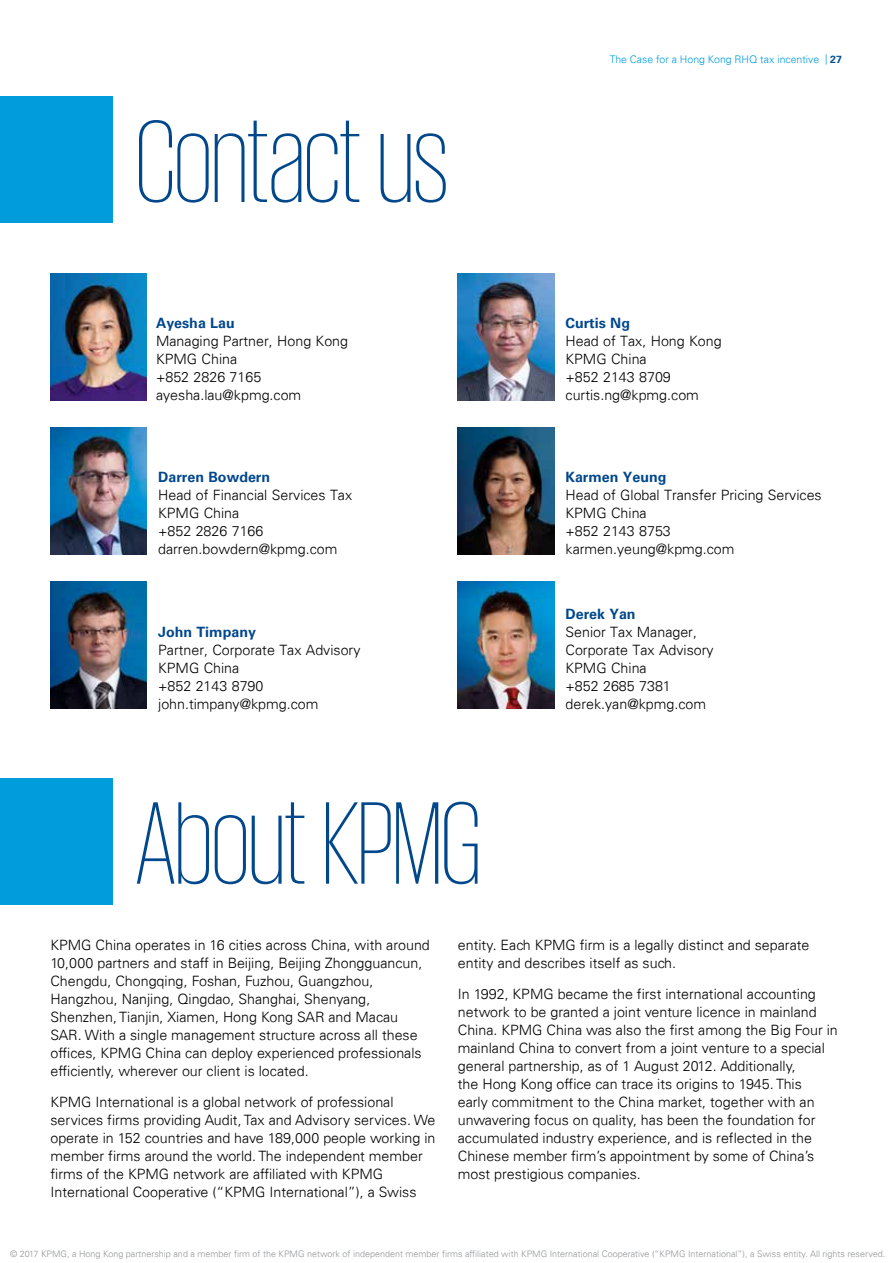
<style>
.page{position:relative;width:893px;height:1263px;background:#fff}
.page>*{position:absolute;margin:0;border:0;box-sizing:border-box;transform-origin:0 0}
.t1{font:200 120px "KPMG";letter-spacing:-.01em;color:#00478c}
.t2{font:300 14.25px/18px "Univers 45";color:#000}
.t3{font:700 14.25px "Univers 65";color:#00478c}
.t4{font:300 10.5px "Univers 45";color:#009cdc}
.t5{font:300 9px "Univers 45";color:#939598}
.s1{font-family:"Univers 65";font-weight:700;color:#004e98}
</style>
<div class="page">
<div style="left:0;top:96px;width:113px;height:126px;background:#009cdc"></div>
<div style="left:0;top:778px;width:113px;height:126px;background:#009cdc"></div>
<img style="left:458px;top:274px;width:96px;height:127px">
<img style="left:50px;top:428px;width:97px;height:127px">
<img style="left:458px;top:428px;width:96px;height:127px">
<img style="left:50px;top:581px;width:97px;height:127px">
<img style="left:50px;top:274px;width:97px;height:127px">
<img style="left:458px;top:581px;width:96px;height:127px">
<h1 class="t1" style="left:136px;top:105px;width:315px">Contact us</h1>
<p class="t3" style="left:156px;top:315px;width:80px">Ayesha Lau</p>
<p class="t2" style="left:156px;top:332px;width:194px">Managing Partner, Hong Kong<br>KPMG China<br>+852 2826 7165 ayesha.lau@kpmg.com</p>
<p class="t3" style="left:158px;top:469px;width:114px">Darren Bowdern</p>
<p class="t2" style="left:158px;top:486px;width:196px">Head of Financial Services Tax<br>KPMG China<br>+852 2826 7166 darren.bowdern@kpmg.com</p>
<p class="t3" style="left:158px;top:623px;width:99px">John Timpany</p>
<p class="t2" style="left:158px;top:641px;width:204px">Partner, Corporate Tax Advisory<br>KPMG China<br>+852 2143 8790 john.timpany@kpmg.com</p>
<h1 class="t1" style="left:136px;top:786px;width:348px">About KPMG</h1>
<p class="t4" style="left:610px;top:53px;width:234px">The Case for a Hong Kong RHQ tax incentive | <span class="s1">27</span></p>
<p class="t3" style="left:566px;top:315px;width:66px">Curtis Ng</p>
<p class="t2" style="left:566px;top:332px;width:158px">Head of Tax, Hong Kong<br>KPMG China<br>+852 2143 8709 curtis.ng@kpmg.com</p>
<p class="t3" style="left:566px;top:469px;width:102px">Karmen Yeung</p>
<p class="t2" style="left:566px;top:486px;width:258px">Head of Global Transfer Pricing Services<br>KPMG China<br>+852 2143 8753 karmen.yeung@kpmg.com</p>
<p class="t3" style="left:566px;top:605px;width:72px">Derek Yan</p>
<p class="t2" style="left:566px;top:623px;width:150px">Senior Tax Manager,<br>Corporate Tax Advisory<br>KPMG China<br>+852 2685 7381 derek.yan@kpmg.com</p>
<p class="t2" style="left:50px;top:936px;width:381px">KPMG China operates in 16 cities across China, with around 10,000 partners and staff in Beijing, Beijing Zhongguancun, Chengdu, Chongqing, Foshan, Fuzhou, Guangzhou, Hangzhou, Nanjing, Qingdao, Shanghai, Shenyang, Shenzhen, Tianjin, Xiamen, Hong Kong SAR and Macau SAR. With a single management structure across all these offices, KPMG China can deploy experienced professionals efficiently, wherever our client is located.</p>
<p class="t2" style="left:50px;top:1093px;width:387px">KPMG International is a global network of professional services firms providing Audit, Tax and Advisory services. We operate in 152 countries and have 189,000 people working in member firms around the world. The independent member firms of the KPMG network are affiliated with KPMG International Cooperative (“KPMG International”), a Swiss</p>
<p class="t2" style="left:458px;top:936px;width:353px">entity. Each KPMG firm is a legally distinct and separate entity and describes itself as such.</p>
<p class="t2" style="left:458px;top:985px;width:382px">In 1992, KPMG became the first international accounting network to be granted a joint venture licence in mainland China. KPMG China was also the first among the Big Four in mainland China to convert from a joint venture to a special general partnership, as of 1 August 2012. Additionally,<br>the Hong Kong office can trace its origins to 1945. This<br>early commitment to the China market, together with an unwavering focus on quality, has been the foundation for accumulated industry experience, and is reflected in the Chinese member firm’s appointment by some of China’s most prestigious companies.</p>
<p class="t5" style="left:10px;top:1248px;width:877px">© 2017 KPMG, a Hong Kong partnership and a member firm of the KPMG network of independent member firms affiliated with KPMG International Cooperative (“KPMG International”), a Swiss entity. All rights reserved.</p>
</div>
